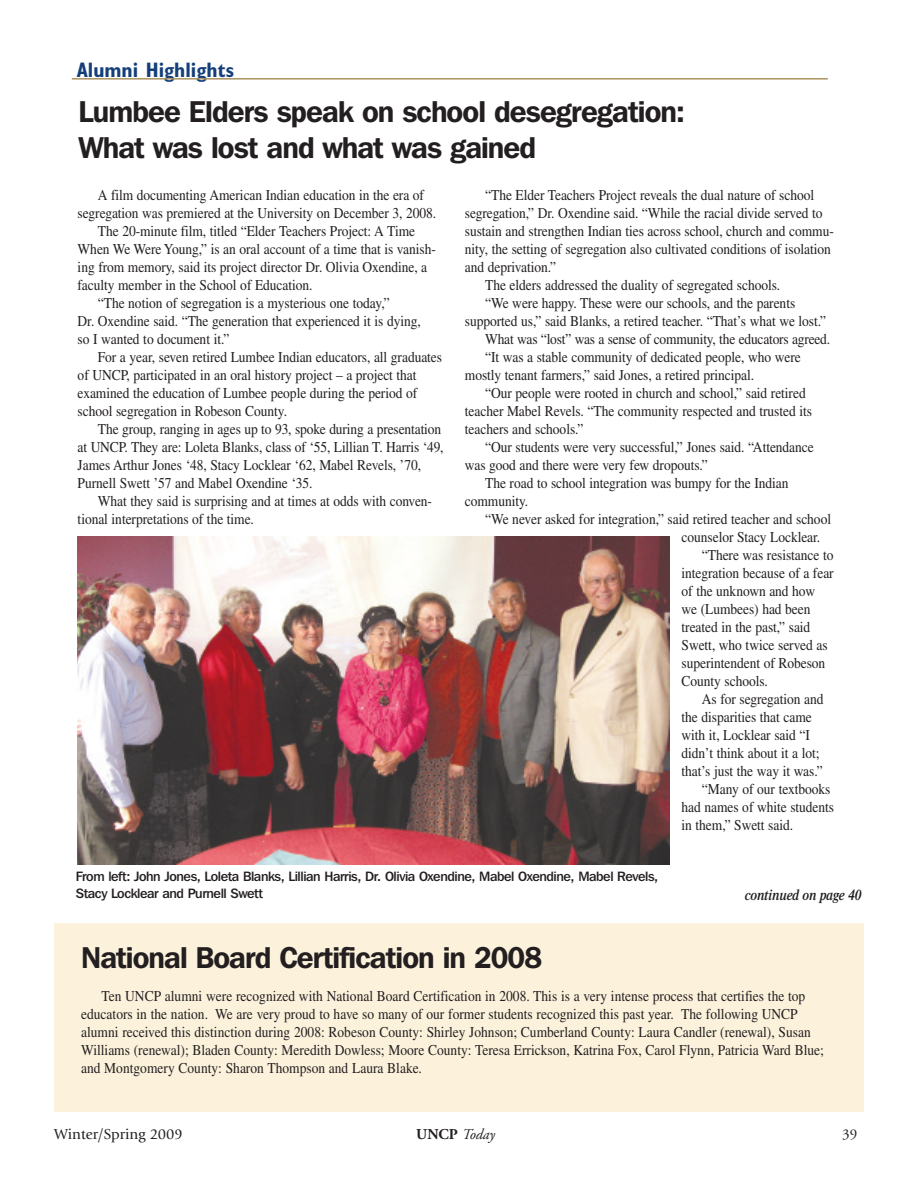
<style>
.page{position:relative;width:918px;height:1188px;background:#fff}
.page>*{position:absolute;margin:0;border:0;box-sizing:border-box;transform-origin:0 0}
.t1{font:600 30px/36px "Franklin Gothic IT Cby BT";letter-spacing:-.03em;color:#231f20}
.t2{font:700 condensed 21px "Gill Sans";color:#143f7a}
.t3{font:15px/18px "Times";letter-spacing:-.005em;color:#231f20;scale:.9 1}
.t4{font:15px "Giovanni";color:#231f20}
.t5{font:italic 600 15px "Times";letter-spacing:-.015em;color:#231f20;scale:.9 1}
.t6{font:italic 15px "Adobe Garamond";color:#231f20}
.t7{font:15px "Adobe Garamond";color:#231f20}
.t8{font:500 13.5px/16.2px "Franklin Gothic IT Cby BT";letter-spacing:-.03em;color:#231f20}
.s1{font-weight:700;font-style:normal}
</style>
<div class="page">
<hr style="left:72px;top:78px;width:756px;height:2px;background:#aa935d">
<img style="left:77px;top:537px;width:593px;height:327px">
<div style="left:54px;top:923px;width:810px;height:189px;background:#fcf2dc"></div>
<h2 class="t2" style="left:77px;top:62px;width:159px">Alumni Highlights</h2>
<h1 class="t1" style="left:78px;top:96px;width:608px">Lumbee Elders speak on school desegregation:<br>What was lost and what was gained</h1>
<p class="t3" style="left:98px;top:187px;width:364px">A film documenting American Indian education in the era of</p>
<p class="t3" style="left:78px;top:205px;width:400px">segregation was premiered at the University on December 3, 2008.</p>
<p class="t3" style="left:98px;top:223px;width:354px">The 20-minute film, titled “Elder Teachers Project: A Time</p>
<p class="t3" style="left:78px;top:241px;width:400px">When We Were Young,” is an oral account of a time that is vanish-</p>
<p class="t3" style="left:78px;top:259px;width:390px">ing from memory, said its project director Dr. Olivia Oxendine, a</p>
<p class="t3" style="left:78px;top:277px;width:263px">faculty member in the School of Education.</p>
<p class="t3" style="left:98px;top:295px;width:326px">“The notion of segregation is a mysterious one today,”</p>
<p class="t3" style="left:78px;top:313px;width:383px">Dr. Oxendine said. “The generation that experienced it is dying,</p>
<p class="t3" style="left:78px;top:331px;width:170px">so I wanted to document it.”</p>
<p class="t3" style="left:98px;top:349px;width:384px">For a year, seven retired Lumbee Indian educators, all graduates</p>
<p class="t3" style="left:78px;top:367px;width:378px">of UNCP, participated in an oral history project – a project that</p>
<p class="t3" style="left:78px;top:385px;width:379px">examined the education of Lumbee people during the period of</p>
<p class="t3" style="left:78px;top:403px;width:234px">school segregation in Robeson County.</p>
<p class="t3" style="left:98px;top:421px;width:383px">The group, ranging in ages up to 93, spoke during a presentation</p>
<p class="t3" style="left:78px;top:439px;width:408px">at UNCP. They are: Loleta Blanks, class of ‘55, Lillian T. Harris ‘49,</p>
<p class="t3" style="left:78px;top:457px;width:383px">James Arthur Jones ‘48, Stacy Locklear ‘62, Mabel Revels, ’70,</p>
<p class="t3" style="left:78px;top:475px;width:263px">Purnell Swett ’57 and Mabel Oxendine ‘35.</p>
<p class="t3" style="left:98px;top:493px;width:373px">What they said is surprising and at times at odds with conven-</p>
<p class="t3" style="left:78px;top:511px;width:197px">tional interpretations of the time.</p>
<p class="t3" style="left:485px;top:187px;width:367px">“The Elder Teachers Project reveals the dual nature of school</p>
<p class="t3" style="left:465px;top:205px;width:399px">segregation,” Dr. Oxendine said. “While the racial divide served to</p>
<p class="t3" style="left:465px;top:223px;width:411px">sustain and strengthen Indian ties across school, church and commu-</p>
<p class="t3" style="left:465px;top:241px;width:408px">nity, the setting of segregation also cultivated conditions of isolation</p>
<p class="t3" style="left:465px;top:259px;width:103px">and deprivation.”</p>
<p class="t3" style="left:485px;top:277px;width:329px">The elders addressed the duality of segregated schools.</p>
<p class="t3" style="left:485px;top:295px;width:346px">“We were happy. These were our schools, and the parents</p>
<p class="t3" style="left:465px;top:313px;width:403px">supported us,” said Blanks, a retired teacher. “That’s what we lost.”</p>
<p class="t3" style="left:485px;top:331px;width:385px">What was “lost” was a sense of community, the educators agreed.</p>
<p class="t3" style="left:485px;top:349px;width:352px">“It was a stable community of dedicated people, who were</p>
<p class="t3" style="left:465px;top:367px;width:323px">mostly tenant farmers,” said Jones, a retired principal.</p>
<p class="t3" style="left:485px;top:385px;width:358px">“Our people were rooted in church and school,” said retired</p>
<p class="t3" style="left:465px;top:403px;width:387px">teacher Mabel Revels. “The community respected and trusted its</p>
<p class="t3" style="left:465px;top:421px;width:133px">teachers and schools.”</p>
<p class="t3" style="left:485px;top:439px;width:367px">“Our students were very successful,” Jones said. “Attendance</p>
<p class="t3" style="left:465px;top:457px;width:272px">was good and there were very few dropouts.”</p>
<p class="t3" style="left:485px;top:475px;width:339px">The road to school integration was bumpy for the Indian</p>
<p class="t3" style="left:465px;top:493px;width:72px">community.</p>
<p class="t3" style="left:485px;top:511px;width:386px">“We never asked for integration,” said retired teacher and school</p>
<p class="t3" style="left:682px;top:529px;width:156px">counselor Stacy Locklear.</p>
<p class="t3" style="left:702px;top:547px;width:148px">“There was resistance to</p>
<p class="t3" style="left:682px;top:565px;width:171px">integration because of a fear</p>
<p class="t3" style="left:682px;top:583px;width:150px">of the unknown and how</p>
<p class="t3" style="left:682px;top:601px;width:145px">we (Lumbees) had been</p>
<p class="t3" style="left:682px;top:619px;width:145px">treated in the past,” said</p>
<p class="t3" style="left:682px;top:637px;width:164px">Swett, who twice served as</p>
<p class="t3" style="left:682px;top:655px;width:161px">superintendent of Robeson</p>
<p class="t3" style="left:682px;top:673px;width:97px">County schools.</p>
<p class="t3" style="left:702px;top:691px;width:137px">As for segregation and</p>
<p class="t3" style="left:682px;top:709px;width:146px">the disparities that came</p>
<p class="t3" style="left:682px;top:727px;width:144px">with it, Locklear said “I</p>
<p class="t3" style="left:682px;top:745px;width:155px">didn’t think about it a lot;</p>
<p class="t3" style="left:682px;top:763px;width:158px">that’s just the way it was.”</p>
<p class="t3" style="left:702px;top:781px;width:144px">“Many of our textbooks</p>
<p class="t3" style="left:682px;top:799px;width:171px">had names of white students</p>
<p class="t3" style="left:682px;top:817px;width:125px">in them,” Swett said.</p>
<p class="t8" style="left:76px;top:870px;width:584px">From left: John Jones, Loleta Blanks, Lillian Harris, Dr. Olivia Oxendine, Mabel Oxendine, Mabel Revels,<br>Stacy Locklear and Purnell Swett</p>
<p class="t5" style="left:745px;top:889px;width:131px">continued on page 40</p>
<h1 class="t1" style="left:81px;top:942px;width:463px">National Board Certification in 2008</h1>
<p class="t3" style="left:81px;top:988px;width:827px;text-indent:20px">Ten UNCP alumni were recognized with National Board Certification in 2008. This is a very intense process that certifies the top educators in the nation. We are very proud to have so many of our former students recognized this past year. The following UNCP alumni received this distinction during 2008: Robeson County: Shirley Johnson; Cumberland County: Laura Candler (renewal), Susan Williams (renewal); Bladen County: Meredith Dowless; Moore County: Teresa Errickson, Katrina Fox, Carol Flynn, Patricia Ward Blue; and Montgomery County: Sharon Thompson and Laura Blake.</p>
<p class="t4" style="left:54px;top:1128px;width:130px">Winter/Spring 2009</p>
<p class="t6" style="left:416px;top:1128px;width:80px"><span class="s1">UNCP</span> Today</p>
<p class="t7" style="left:842px;top:1128px;width:16px">39</p>
</div>
